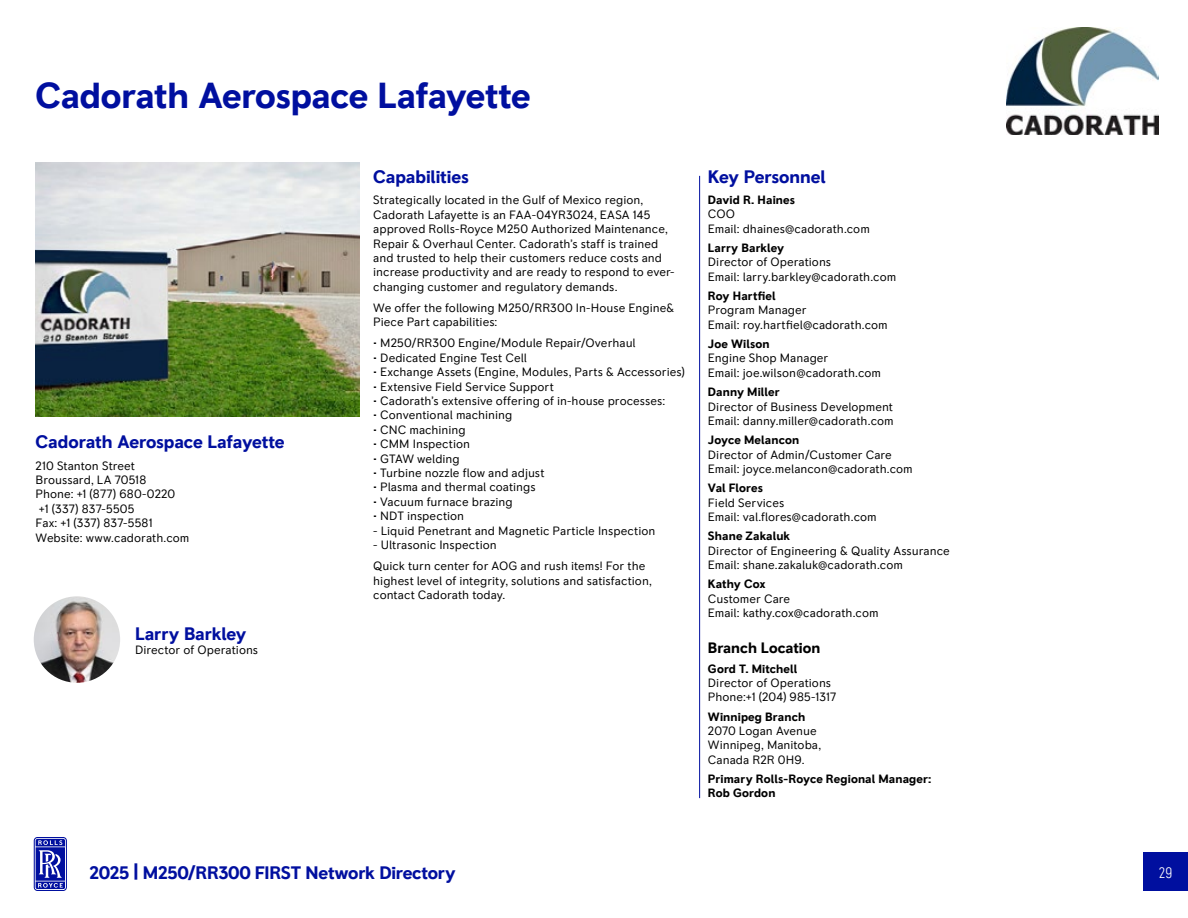
<style>
.page{position:relative;width:1188px;height:918px;background:#fff}
.page>*{position:absolute;margin:0;border:0;box-sizing:border-box;transform-origin:0 0}
.t1{font:700 36px "RR Pioneer";letter-spacing:-.01em;color:#000f9f}
.t2{font:700 18px "RR Pioneer";letter-spacing:-.01em;color:#000f9f}
.t3{font:700 15px "RR Pioneer";color:#000}
.t4{font:300 condensed 15px "RR Pioneer";color:#fff}
.t5{font:12px/14.4px "RR Pioneer";color:#000}
.t6{font:700 12px/14.4px "RR Pioneer";letter-spacing:.01em;color:#000}
</style>
<div class="page">
<div style="left:1144px;top:852px;width:44px;height:39px;background:#000f9f"></div>
<svg style="left:34px;top:837px;width:33px;height:54px;background:#4d57bb"></svg>
<img style="left:34px;top:596px;width:86px;height:87px;border-radius:43px">
<img style="left:36px;top:163px;width:324px;height:254px">
<hr style="left:699px;top:176px;width:1px;height:622px;background:#000f9f">
<img style="left:1007px;top:27px;width:152px;height:108px">
<h1 class="t1" style="left:36px;top:74px;width:496px">Cadorath Aerospace Lafayette</h1>
<h2 class="t2" style="left:36px;top:431px;width:250px">Cadorath Aerospace Lafayette</h2>
<p class="t5" style="left:36px;top:458px;width:155px">210 Stanton Street<br>Broussard, LA 70518<br>Phone: +1 (877) 680-0220<br>+1 (337) 837-5505<br>Fax: +1 (337) 837-5581<br>Website: www.cadorath.com</p>
<h2 class="t2" style="left:135px;top:623px;width:113px">Larry Barkley</h2>
<p class="t5" style="left:135px;top:643px;width:125px">Director of Operations</p>
<h2 class="t2" style="left:373px;top:166px;width:97px">Capabilities</h2>
<p class="t5" style="left:373px;top:193px;width:302px">Strategically located in the Gulf of Mexico region, Cadorath Lafayette is an FAA-04YR3024, EASA 145 approved Rolls‑Royce M250 Authorized Maintenance, Repair &amp; Overhaul Center. Cadorath’s staff is trained and trusted to help their customers reduce costs and increase productivity and are ready to respond to ever&shy;changing customer and regulatory demands.</p>
<p class="t5" style="left:373px;top:301px;width:302px">We offer the following M250/RR300 In-House Engine&amp;<br>Piece Part capabilities:</p>
<p class="t5" style="left:373px;top:336px;width:264px">• M250/RR300 Engine/Module Repair/Overhaul</p>
<p class="t5" style="left:373px;top:351px;width:155px">• Dedicated Engine Test Cell</p>
<p class="t5" style="left:373px;top:365px;width:313px">• Exchange Assets (Engine, Modules, Parts &amp; Accessories)</p>
<p class="t5" style="left:373px;top:379px;width:182px">• Extensive Field Service Support</p>
<p class="t5" style="left:373px;top:394px;width:293px">• Cadorath’s extensive offering of in-house processes:</p>
<p class="t5" style="left:373px;top:408px;width:141px">• Conventional machining</p>
<p class="t5" style="left:373px;top:423px;width:94px">• CNC machining</p>
<p class="t5" style="left:373px;top:437px;width:98px">• CMM Inspection</p>
<p class="t5" style="left:373px;top:451px;width:88px">• GTAW welding</p>
<p class="t5" style="left:373px;top:466px;width:173px">• Turbine nozzle flow and adjust</p>
<p class="t5" style="left:373px;top:480px;width:164px">• Plasma and thermal coatings</p>
<p class="t5" style="left:373px;top:495px;width:141px">• Vacuum furnace brazing</p>
<p class="t5" style="left:373px;top:509px;width:92px">• NDT inspection</p>
<p class="t5" style="left:373px;top:523px;width:284px">- Liquid Penetrant and Magnetic Particle Inspection</p>
<p class="t5" style="left:373px;top:534px;width:274px;line-height:21.1px">- Ultrasonic Inspection<br>Quick turn center for AOG and rush items! For the</p>
<p class="t5" style="left:373px;top:573px;width:280px">highest level of integrity, solutions and satisfaction, contact Cadorath today.</p>
<h2 class="t2" style="left:708px;top:166px;width:119px">Key Personnel</h2>
<p class="t6" style="left:708px;top:193px;width:89px">David R. Haines</p>
<p class="t5" style="left:708px;top:207px;width:164px">COO<br>Email: dhaines@cadorath.com</p>
<p class="t6" style="left:708px;top:241px;width:78px">Larry Barkley</p>
<p class="t5" style="left:708px;top:255px;width:190px">Director of Operations<br>Email: larry.barkley@cadorath.com</p>
<p class="t6" style="left:708px;top:289px;width:69px">Roy Hartfiel</p>
<p class="t5" style="left:708px;top:303px;width:181px">Program Manager<br>Email: roy.hartfiel@cadorath.com</p>
<p class="t6" style="left:708px;top:337px;width:63px">Joe Wilson</p>
<p class="t5" style="left:708px;top:351px;width:175px">Engine Shop Manager<br>Email: joe.wilson@cadorath.com</p>
<p class="t6" style="left:708px;top:385px;width:73px">Danny Miller</p>
<p class="t5" style="left:708px;top:399px;width:187px">Director of Business Development<br>Email: danny.miller@cadorath.com</p>
<p class="t6" style="left:708px;top:433px;width:93px">Joyce Melancon</p>
<p class="t5" style="left:708px;top:447px;width:206px">Director of Admin/Customer Care<br>Email: joyce.melancon@cadorath.com</p>
<p class="t6" style="left:708px;top:481px;width:56px">Val Flores</p>
<p class="t5" style="left:708px;top:495px;width:170px">Field Services<br>Email: val.flores@cadorath.com</p>
<p class="t6" style="left:708px;top:529px;width:84px">Shane Zakaluk</p>
<p class="t5" style="left:708px;top:543px;width:243px">Director of Engineering &amp; Quality Assurance<br>Email: shane.zakaluk@cadorath.com</p>
<p class="t6" style="left:708px;top:577px;width:59px">Kathy Cox</p>
<p class="t5" style="left:708px;top:592px;width:172px">Customer Care<br>Email: kathy.cox@cadorath.com</p>
<p class="t3" style="left:708px;top:639px;width:114px">Branch Location</p>
<p class="t6" style="left:708px;top:662px;width:91px">Gord T. Mitchell</p>
<p class="t5" style="left:708px;top:676px;width:130px">Director of Operations<br>Phone:+1 (204) 985-1317</p>
<p class="t6" style="left:708px;top:710px;width:99px">Winnipeg Branch</p>
<p class="t5" style="left:708px;top:724px;width:115px">2070 Logan Avenue<br>Winnipeg, Manitoba,<br>Canada R2R 0H9.</p>
<p class="t6" style="left:708px;top:772px;width:225px">Primary Rolls‑Royce Regional Manager:<br>Rob Gordon</p>
<h2 class="t2" style="left:90px;top:862px;width:368px">2025 | M250/RR300 FIRST Network Directory</h2>
<p class="t4" style="left:1159px;top:864px;width:14px">29</p>
</div>
